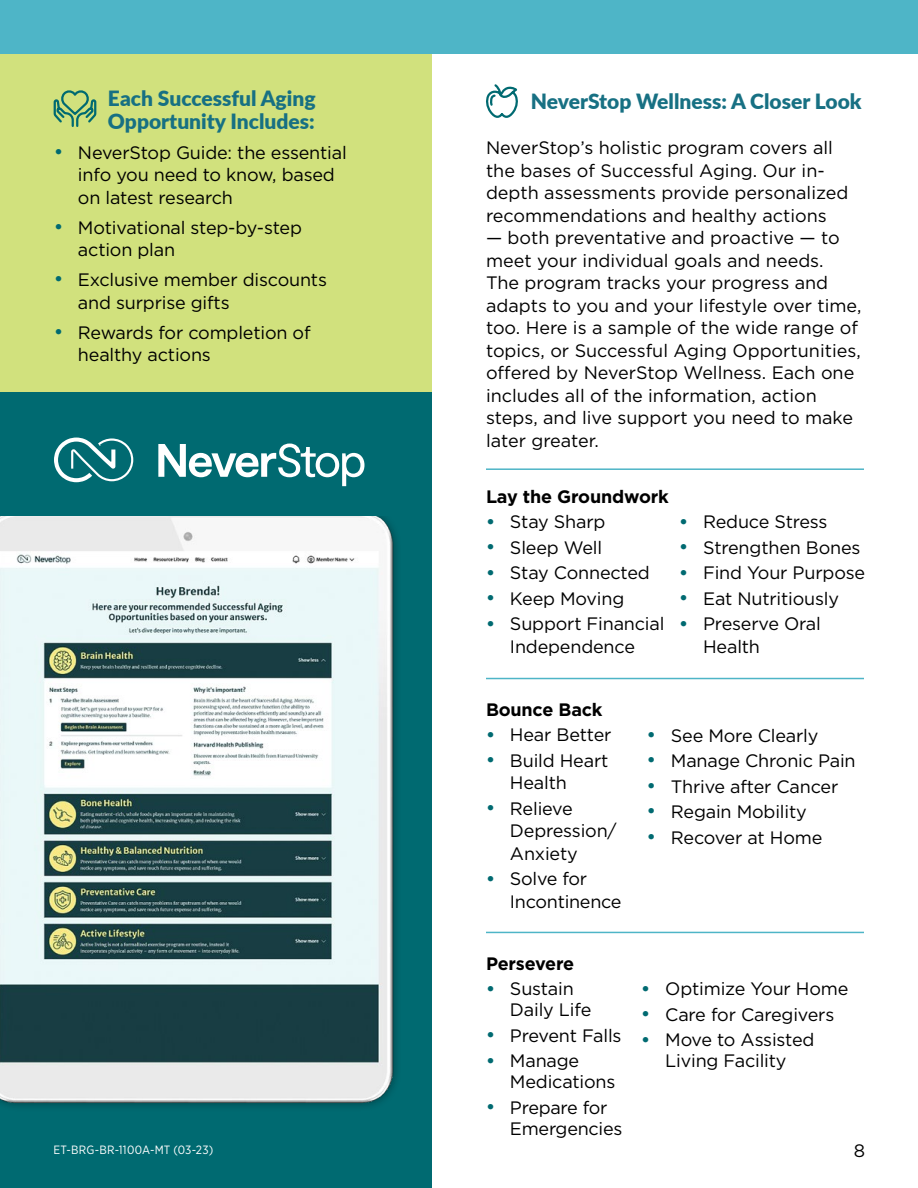
<style>
.page{position:relative;width:918px;height:1188px;background:#fff}
.page>*{position:absolute;margin:0;border:0;box-sizing:border-box;transform-origin:0 0}
.t1{font:900 21px/22.5px "Lato";color:#177083}
.t2{font:18px/22.5px "Gotham";letter-spacing:-.01em;color:#000}
.t3{font:700 18px "Gotham";letter-spacing:-.01em;color:#000}
.t4{font:12px "Gotham Narrow";letter-spacing:.025em;color:#fff}
.s1{font-weight:700;color:#006a71}
</style>
<div class="page">
<div style="left:0;top:43px;width:432px;height:1145px;background:#006a71"></div>
<img style="left:0;top:517px;width:396px;height:589px">
<div style="left:0;top:0;width:918px;height:54px;background:#4eb5c7"></div>
<div style="left:0;top:54px;width:432px;height:338px;background:#d1e17d"></div>
<hr style="left:487px;top:468px;width:376px;height:2px;background:#4eb5c7">
<hr style="left:487px;top:678px;width:376px;height:1px;background:#4eb5c7">
<hr style="left:487px;top:932px;width:376px;height:1px;background:#4eb5c7">
<svg style="left:53px;top:90px;width:44px;height:37px"></svg>
<svg style="left:486px;top:84px;width:32px;height:34px"></svg>
<svg style="left:158px;top:444px;width:207px;height:42px"></svg>
<svg style="left:54px;top:438px;width:79px;height:44px"></svg>
<p class="t1" style="left:108px;top:86px;width:209px">Each Successful Aging<br>Opportunity Includes:</p>
<p class="t2" style="left:78px;top:141px;width:270px;text-indent:-24px"><span class="s1">•</span> NeverStop Guide: the essential info you need to know, based on latest research</p>
<p class="t2" style="left:78px;top:216px;width:226px;text-indent:-24px"><span class="s1">•</span> Motivational step-by-step action plan</p>
<p class="t2" style="left:78px;top:268px;width:251px;text-indent:-24px"><span class="s1">•</span> Exclusive member discounts and surprise gifts</p>
<p class="t2" style="left:78px;top:321px;width:234px;text-indent:-24px"><span class="s1">•</span> Rewards for completion of healthy actions</p>
<p class="t4" style="left:53px;top:1142px;width:162px">ET-BRG-BR-1100A-MT (03-23)</p>
<p class="t1" style="left:531px;top:89px;width:332px">NeverStop Wellness: A Closer Look</p>
<p class="t2" style="left:486px;top:136px;width:364px">NeverStop’s holistic program covers all the bases of Successful Aging. Our in&shy;depth assessments provide personalized recommendations and healthy actions</p>
<p class="t2" style="left:486px;top:226px;width:377px">— both preventative and proactive — to meet your individual goals and needs.<br>The program tracks your progress and adapts to you and your lifestyle over time, too. Here is a sample of the wide range of topics, or Successful Aging Opportunities, offered by NeverStop Wellness. Each one includes all of the information, action steps, and live support you need to make later greater.</p>
<p class="t3" style="left:486px;top:485px;width:184px">Lay the Groundwork</p>
<p class="t2" style="left:486px;top:510px;width:121px"><span class="s1">•</span> Stay Sharp</p>
<p class="t2" style="left:486px;top:536px;width:118px"><span class="s1">•</span> Sleep Well</p>
<p class="t2" style="left:486px;top:561px;width:165px"><span class="s1">•</span> Stay Connected</p>
<p class="t2" style="left:486px;top:587px;width:140px"><span class="s1">•</span> Keep Moving</p>
<p class="t2" style="left:486px;top:612px;width:180px;text-align:center"><span class="s1">•</span> Support Financial<br>Independence</p>
<p class="t2" style="left:679px;top:510px;width:150px"><span class="s1">•</span> Reduce Stress</p>
<p class="t2" style="left:679px;top:536px;width:183px"><span class="s1">•</span> Strengthen Bones</p>
<p class="t2" style="left:679px;top:561px;width:188px"><span class="s1">•</span> Find Your Purpose</p>
<p class="t2" style="left:679px;top:587px;width:162px"><span class="s1">•</span> Eat Nutritiously</p>
<p class="t2" style="left:703px;top:612px;width:119px;text-indent:-24px"><span class="s1">•</span> Preserve Oral<br>Health</p>
<p class="t3" style="left:486px;top:698px;width:118px">Bounce Back</p>
<p class="t2" style="left:486px;top:723px;width:127px"><span class="s1">•</span> Hear Better</p>
<p class="t2" style="left:510px;top:749px;width:100px;text-indent:-24px"><span class="s1">•</span> Build Heart<br>Health</p>
<p class="t2" style="left:510px;top:797px;width:108px;text-indent:-24px"><span class="s1">•</span> Relieve<br>Depression/<br>Anxiety</p>
<p class="t2" style="left:510px;top:867px;width:113px;text-indent:-24px"><span class="s1">•</span> Solve for<br>Incontinence</p>
<p class="t3" style="left:486px;top:952px;width:90px">Persevere</p>
<p class="t2" style="left:510px;top:978px;width:83px;line-height:21px;text-indent:-24px"><span class="s1">•</span> Sustain<br>Daily Life</p>
<p class="t2" style="left:486px;top:1024px;width:137px"><span class="s1">•</span> Prevent Falls</p>
<p class="t2" style="left:510px;top:1050px;width:107px;line-height:21px;text-indent:-24px"><span class="s1">•</span> Manage<br>Medications</p>
<p class="t2" style="left:510px;top:1097px;width:114px;line-height:21px;text-indent:-24px"><span class="s1">•</span> Prepare for<br>Emergencies</p>
<p class="t2" style="left:647px;top:724px;width:173px"><span class="s1">•</span> See More Clearly</p>
<p class="t2" style="left:647px;top:749px;width:210px"><span class="s1">•</span> Manage Chronic Pain</p>
<p class="t2" style="left:647px;top:775px;width:193px"><span class="s1">•</span> Thrive after Cancer</p>
<p class="t2" style="left:647px;top:800px;width:161px"><span class="s1">•</span> Regain Mobility</p>
<p class="t2" style="left:647px;top:826px;width:177px"><span class="s1">•</span> Recover at Home</p>
<p class="t2" style="left:641px;top:977px;width:209px"><span class="s1">•</span> Optimize Your Home</p>
<p class="t2" style="left:641px;top:1003px;width:195px"><span class="s1">•</span> Care for Caregivers</p>
<p class="t2" style="left:641px;top:1029px;width:175px;line-height:21px;text-align:center"><span class="s1">•</span> Move to Assisted<br>Living Facility</p>
<p class="t2" style="left:854px;top:1139px;width:13px">8</p>
</div>
